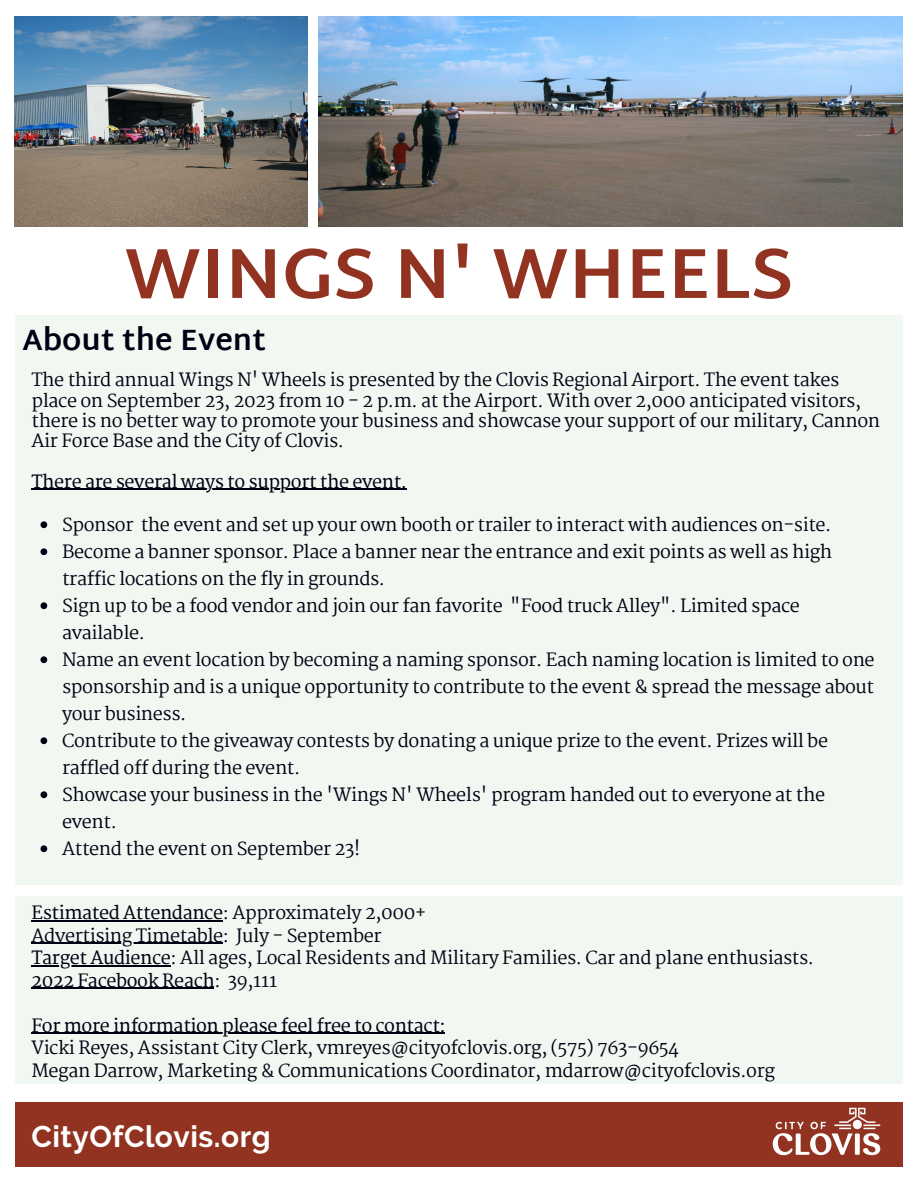
<style>
.page{position:relative;width:918px;height:1188px;background:#fff}
.page>*{position:absolute;margin:0;border:0;box-sizing:border-box;transform-origin:0 0}
.t1{font:700 71.55px "Martel Sans";color:#913320}
.t2{font:700 30px "Martel Sans";color:#000012}
.t3{font:700 29.85px "Raleway";letter-spacing:.015em;color:#fff}
.t4{font:18px/27px "Martel";letter-spacing:-.02em;color:#000012}
.t5{font:600 18px "Martel";letter-spacing:-.02em;color:#000012}
.s1{font-weight:600}
.s2{font-weight:400}
</style>
<div class="page">
<img style="left:15px;top:17px;width:293px;height:210px">
<img style="left:319px;top:17px;width:584px;height:210px">
<div style="left:15px;top:1102px;width:888px;height:64px;background:#913320"></div>
<div style="left:15px;top:315px;width:888px;height:570px;background:#f0f8f1"></div>
<img style="left:772px;top:1108px;width:108px;height:47px">
<div style="left:15px;top:896px;width:888px;height:187px;background:#f0f8f1"></div>
<svg style="left:40px;top:521px;width:7px;height:7px"></svg>
<svg style="left:40px;top:548px;width:7px;height:7px"></svg>
<svg style="left:40px;top:602px;width:7px;height:7px"></svg>
<svg style="left:40px;top:656px;width:7px;height:7px"></svg>
<svg style="left:40px;top:737px;width:7px;height:7px"></svg>
<svg style="left:40px;top:791px;width:7px;height:7px"></svg>
<svg style="left:40px;top:845px;width:7px;height:7px"></svg>
<hr style="left:32px;top:489px;width:375px;height:1px;background:#000012">
<hr style="left:32px;top:920px;width:191px;height:1px;background:#000012">
<hr style="left:32px;top:943px;width:191px;height:1px;background:#000012">
<hr style="left:32px;top:965px;width:139px;height:1px;background:#000012">
<hr style="left:32px;top:988px;width:182px;height:1px;background:#000012">
<hr style="left:32px;top:1033px;width:413px;height:1px;background:#000012">
<p class="t1" style="left:125px;top:231px;width:670px">WINGS N' WHEELS</p>
<p class="t2" style="left:22px;top:322px;width:245px">About the Event</p>
<p class="t4" style="left:32px;top:370px;width:850px;line-height:20.2px">The third annual Wings N' Wheels is presented by the Clovis Regional Airport. The event takes place on September 23, 2023 from 10 - 2 p.m. at the Airport. With over 2,000 anticipated visitors, there is no better way to promote your business and showcase your support of our military, Cannon Air Force Base and the City of Clovis.</p>
<p class="t5" style="left:32px;top:471px;width:377px">There are several ways to support the event.</p>
<p class="t4" style="left:62px;top:512px;width:771px">Sponsor the event and set up your own booth or trailer to interact with audiences on-site.</p>
<p class="t4" style="left:62px;top:539px;width:772px">Become a banner sponsor. Place a banner near the entrance and exit points as well as high traffic locations on the fly in grounds.</p>
<p class="t4" style="left:62px;top:593px;width:739px">Sign up to be a food vendor and join our fan favorite "Food truck Alley". Limited space available.</p>
<p class="t4" style="left:62px;top:647px;width:814px;text-align:justify">Name an event location by becoming a naming sponsor. Each naming location is limited to one sponsorship and is a unique opportunity to contribute to the event &amp; spread the message about your business.</p>
<p class="t4" style="left:62px;top:728px;width:768px">Contribute to the giveaway contests by donating a unique prize to the event. Prizes will be raffled off during the event.</p>
<p class="t4" style="left:62px;top:782px;width:765px">Showcase your business in the 'Wings N' Wheels' program handed out to everyone at the event.</p>
<p class="t4" style="left:62px;top:836px;width:300px">Attend the event on September 23!</p>
<p class="t4" style="left:32px;top:899px;width:396px"><span class="s1">Estimated Attendance</span>: Approximately 2,000+</p>
<p class="t4" style="left:32px;top:922px;width:352px">Advertising Timetable: July - September</p>
<p class="t4" style="left:32px;top:944px;width:784px"><span class="s1">Target Audience</span>: All ages, Local Residents and Military Families. Car and plane enthusiasts.</p>
<p class="t5" style="left:32px;top:970px;width:247px">2022 Facebook Reach<span class="s2">: 39,111</span></p>
<p class="t5" style="left:32px;top:1015px;width:416px">For more information please feel free to contact:</p>
<p class="t4" style="left:32px;top:1034px;width:649px">Vicki Reyes, Assistant City Clerk, vmreyes@cityofclovis.org, (575) 763-9654</p>
<p class="t4" style="left:32px;top:1057px;width:745px">Megan Darrow, Marketing &amp; Communications Coordinator, mdarrow@cityofclovis.org</p>
<p class="t3" style="left:32px;top:1119px;width:241px">CityOfClovis.org</p>
</div>
